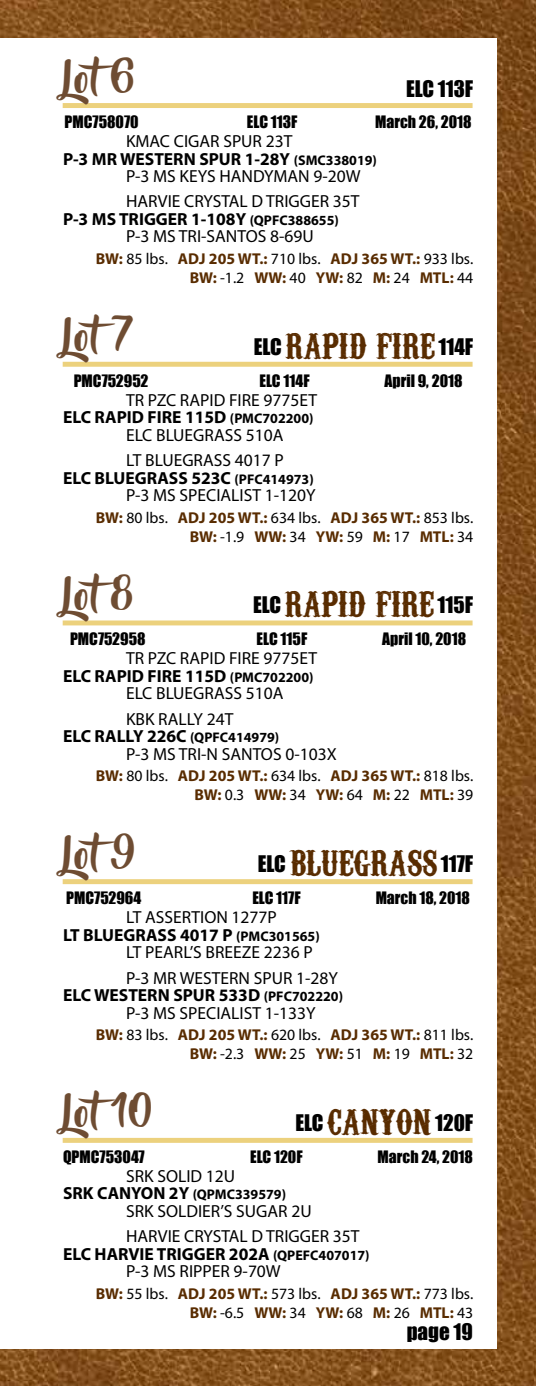
<style>
.page{position:relative;width:536px;height:1386px;background:#fff}
.page>*{position:absolute;margin:0;border:0;box-sizing:border-box;transform-origin:0 0}
.t1{font:39.38px "Beyond The Mountains";color:#6e4c32}
.t2{font:35px "Carnivalee Freakshow";color:#592c00}
.t3{font:21px "Impact";color:#000}
.t4{font:17.5px/25.4px "Myriad Pro";color:#000}
.t5{font:700 17.5px/17.5px "Myriad Pro";color:#000}
.t6{font:700 15.75px/18.9px "Myriad Pro";color:#592c00;text-align:right}
.t7{font:15.75px "Impact";color:#000}
.t8{font:700 14px "Myriad Pro";color:#000}
.s1{font-size:14px}
.s2{font-weight:400;color:#000}
.s3{font-family:"Impact";font-size:21px;color:#000}
.s4{font-family:"Carnivalee Freakshow";font-size:35px;color:#592c00}
.s5{font-size:17.5px}
.s6{font-weight:400}
</style>
<div class="page">
<img style="left:0;top:0;width:536px;height:1386px">
<div style="left:0;top:39px;width:496px;height:1310px;background:#fff"></div>
<div style="left:63px;top:103px;width:409px;height:5px;background:#ecd17d"></div>
<div style="left:63px;top:362px;width:409px;height:5px;background:#ecd17d"></div>
<div style="left:63px;top:620px;width:409px;height:5px;background:#ecd17d"></div>
<div style="left:63px;top:879px;width:409px;height:5px;background:#ecd17d"></div>
<div style="left:63px;top:1138px;width:409px;height:5px;background:#ecd17d"></div>
<p class="t1" style="left:63px;top:56px;width:75px">Lo t6</p>
<p class="t3" style="left:406px;top:73px;width:69px">ELC 113F</p>
<p class="t7" style="left:65px;top:110px;width:76px">PMC758070</p>
<p class="t7" style="left:247px;top:110px;width:52px">ELC 113F</p>
<p class="t7" style="left:375px;top:110px;width:98px">March 26, 2018</p>
<p class="t4" style="left:126px;top:128px;width:168px">KMAC CIGAR SPUR 23T</p>
<p class="t5" style="left:63px;top:149px;width:315px">P-3 MR WESTERN SPUR 1-28Y <span class="s1">(SMC338019)</span></p>
<p class="t4" style="left:126px;top:163px;width:236px">P-3 MS KEYS HANDYMAN 9-20W</p>
<p class="t4" style="left:126px;top:189px;width:235px">HARVIE CRYSTAL D TRIGGER 35T</p>
<p class="t5" style="left:63px;top:210px;width:277px">P-3 MS TRIGGER 1-108Y <span class="s1">(QPFC388655)</span></p>
<p class="t4" style="left:126px;top:224px;width:189px">P-3 MS TRI-SANTOS 8-69U</p>
<p class="t6" style="left:96px;top:249px;width:378px">BW: <span class="s2">85 lbs.</span> ADJ 205 WT.: <span class="s2">710 lbs.</span> ADJ 365 WT.: <span class="s2">933 lbs.<br></span>BW: <span class="s2">-1.2</span> WW: <span class="s2">40</span> YW: <span class="s2">82</span> M: <span class="s2">24</span> MTL: <span class="s2">44</span></p>
<p class="t1" style="left:63px;top:315px;width:73px">Lo t7</p>
<p class="t2" style="left:254px;top:323px;width:221px"><span class="s3">ELC</span> RAPID FIRE <span class="s3">114F</span></p>
<p class="t7" style="left:74px;top:368px;width:76px">PMC752952</p>
<p class="t7" style="left:259px;top:368px;width:52px">ELC 114F</p>
<p class="t7" style="left:384px;top:368px;width:79px">April 9, 2018</p>
<p class="t4" style="left:126px;top:387px;width:192px">TR PZC RAPID FIRE 9775ET</p>
<p class="t5" style="left:63px;top:408px;width:252px">ELC RAPID FIRE 115D <span class="s1">(PMC702200)</span></p>
<p class="t4" style="left:126px;top:422px;width:159px">ELC BLUEGRASS 510A</p>
<p class="t4" style="left:126px;top:447px;width:159px">LT BLUEGRASS 4017 P</p>
<p class="t5" style="left:63px;top:468px;width:252px">ELC BLUEGRASS 523C <span class="s1">(PFC414973)</span></p>
<p class="t4" style="left:126px;top:482px;width:191px">P-3 MS SPECIALIST 1-120Y</p>
<p class="t6" style="left:96px;top:508px;width:378px">BW: <span class="s2">80 lbs.</span> ADJ 205 WT.: <span class="s2">634 lbs.</span> ADJ 365 WT.: <span class="s2">853 lbs.<br></span>BW: <span class="s2">-1.9</span> WW: <span class="s2">34</span> YW: <span class="s2">59</span> M: <span class="s2">17</span> MTL: <span class="s2">34</span></p>
<p class="t1" style="left:63px;top:573px;width:73px">Lo t8</p>
<p class="t2" style="left:253px;top:582px;width:222px"><span class="s3">ELC</span> RAPID FIRE <span class="s3">115F</span></p>
<p class="t7" style="left:70px;top:627px;width:77px">PMC752958</p>
<p class="t7" style="left:256px;top:627px;width:52px">ELC 115F</p>
<p class="t7" style="left:382px;top:627px;width:85px">April 10, 2018</p>
<p class="t4" style="left:126px;top:646px;width:192px">TR PZC RAPID FIRE 9775ET</p>
<p class="t5" style="left:63px;top:667px;width:252px">ELC RAPID FIRE 115D <span class="s1">(PMC702200)</span></p>
<p class="t4" style="left:126px;top:681px;width:159px">ELC BLUEGRASS 510A</p>
<p class="t4" style="left:126px;top:706px;width:109px">KBK RALLY 24T</p>
<p class="t5" style="left:63px;top:727px;width:218px">ELC RALLY 226C <span class="s1">(QPFC414979)</span></p>
<p class="t4" style="left:126px;top:741px;width:212px">P-3 MS TRI-N SANTOS 0-103X</p>
<p class="t6" style="left:96px;top:766px;width:378px">BW: <span class="s2">80 lbs.</span> ADJ 205 WT.: <span class="s2">634 lbs.</span> ADJ 365 WT.: <span class="s2">818 lbs.<br></span>BW: <span class="s2">0.3</span> WW: <span class="s2">34</span> YW: <span class="s2">64</span> M: <span class="s2">22</span> MTL: <span class="s2">39</span></p>
<p class="t1" style="left:63px;top:832px;width:75px">Lo t9</p>
<p class="t2" style="left:258px;top:841px;width:217px"><span class="s3">ELC</span> BLUEGRASS <span class="s3">117F</span></p>
<p class="t7" style="left:66px;top:886px;width:77px">PMC752964</p>
<p class="t7" style="left:252px;top:886px;width:50px">ELC 117F</p>
<p class="t7" style="left:375px;top:886px;width:96px">March 18, 2018</p>
<p class="t4" style="left:126px;top:904px;width:152px">LT ASSERTION 1277P</p>
<p class="t5" style="left:63px;top:925px;width:258px">LT BLUEGRASS 4017 P <span class="s1">(PMC301565)</span></p>
<p class="t4" style="left:126px;top:939px;width:188px">LT PEARL’S BREEZE 2236 P</p>
<p class="t4" style="left:126px;top:965px;width:213px">P-3 MR WESTERN SPUR 1-28Y</p>
<p class="t5" style="left:63px;top:986px;width:281px">ELC WESTERN SPUR 533D <span class="s1">(PFC702220)</span></p>
<p class="t4" style="left:126px;top:1000px;width:191px">P-3 MS SPECIALIST 1-133Y</p>
<p class="t6" style="left:96px;top:1025px;width:378px">BW: <span class="s2">83 lbs.</span> ADJ 205 WT.: <span class="s2">620 lbs.</span> ADJ 365 WT.: <span class="s2">811 lbs.<br></span>BW: <span class="s2">-2.3</span> WW: <span class="s2">25</span> YW: <span class="s2">51</span> M: <span class="s2">19</span> MTL: <span class="s2">32</span></p>
<p class="t1" style="left:63px;top:1091px;width:93px">Lot10</p>
<p class="t3" style="left:295px;top:1106px;width:179px">ELC <span class="s4">CANYON</span> 120F</p>
<p class="t7" style="left:63px;top:1144px;width:83px">QPMC753047</p>
<p class="t7" style="left:250px;top:1144px;width:54px">ELC 120F</p>
<p class="t7" style="left:377px;top:1144px;width:97px">March 24, 2018</p>
<p class="t4" style="left:126px;top:1163px;width:111px">SRK SOLID 12U</p>
<p class="t8" style="left:63px;top:1186px;width:224px"><span class="s5">SRK CANYON 2Y</span> (QPMC339579)</p>
<p class="t4" style="left:126px;top:1198px;width:235px">SRK SOLDIER’S SUGAR 2U<br>HARVIE CRYSTAL D TRIGGER 35T</p>
<p class="t5" style="left:126px;top:1245px;width:245px;text-indent:-63px">ELC HARVIE TRIGGER 202A <span class="s1">(QPEFC407017)<br></span><span class="s6">P-3 MS RIPPER 9-70W</span></p>
<p class="t6" style="left:96px;top:1284px;width:378px">BW: <span class="s2">55 lbs.</span> ADJ 205 WT.: <span class="s2">573 lbs.</span> ADJ 365 WT.: <span class="s2">773 lbs.<br></span>BW: <span class="s2">-6.5</span> WW: <span class="s2">34</span> YW: <span class="s2">68</span> M: <span class="s2">26</span> MTL: <span class="s2">43</span></p>
<p class="t3" style="left:406px;top:1315px;width:68px">page 19</p>
</div>
